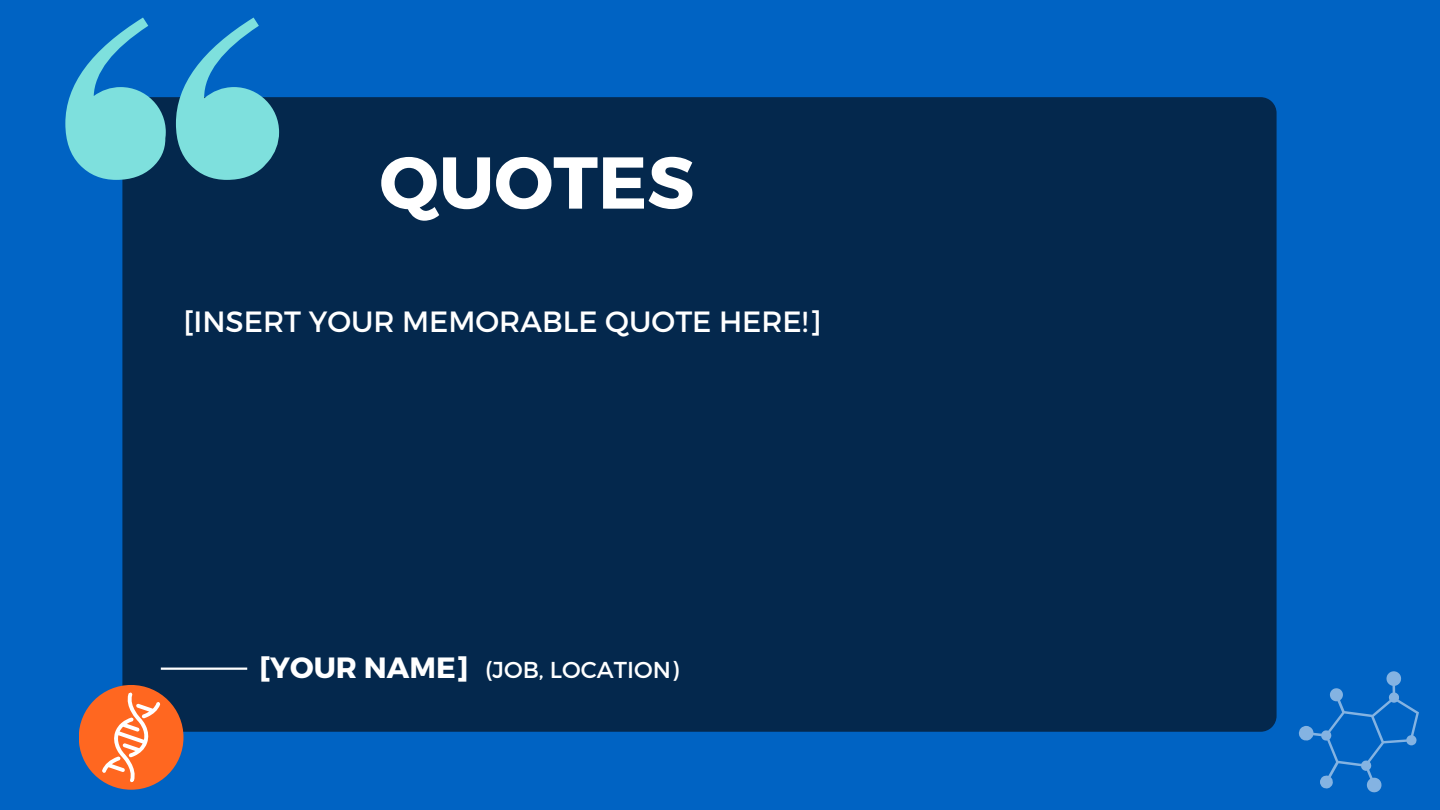
<style>
.page{position:relative;width:1440px;height:810px;background:#0063c3}
.page>*{position:absolute;margin:0;border:0;box-sizing:border-box;transform-origin:0 0}
.t1{font:700 73.2px "Montserrat";color:#fff}
.t2{font:29.3px "Montserrat";color:#fff}
.t3{font:700 29.3px "Montserrat";color:#fff}
.t4{font:23px "Montserrat";color:#fff}
</style>
<div class="page">
<div style="left:122px;top:97px;width:1155px;height:635px;background:#04284d"></div>
<svg style="left:65px;top:18px;width:101px;height:162px"></svg>
<svg style="left:176px;top:18px;width:103px;height:162px"></svg>
<hr style="left:161px;top:668px;width:86px;height:2px;background:#fff">
<svg style="left:1299px;top:671px;width:120px;height:121px"></svg>
<div style="left:79px;top:685px;width:105px;height:105px;background:#ff6720;border-radius:50%"></div>
<svg style="left:95px;top:692px;width:72px;height:91px"></svg>
<p class="t1" style="left:380px;top:135px;width:316px">QUOTES</p>
<p class="t2" style="left:184px;top:303px;width:640px">[INSERT YOUR MEMORABLE QUOTE HERE!]</p>
<h3 class="t3" style="left:260px;top:649px;width:210px">[YOUR NAME]</h3>
<h2 class="t4" style="left:485px;top:655px;width:195px">(JOB, LOCATION)</h2>
</div>
